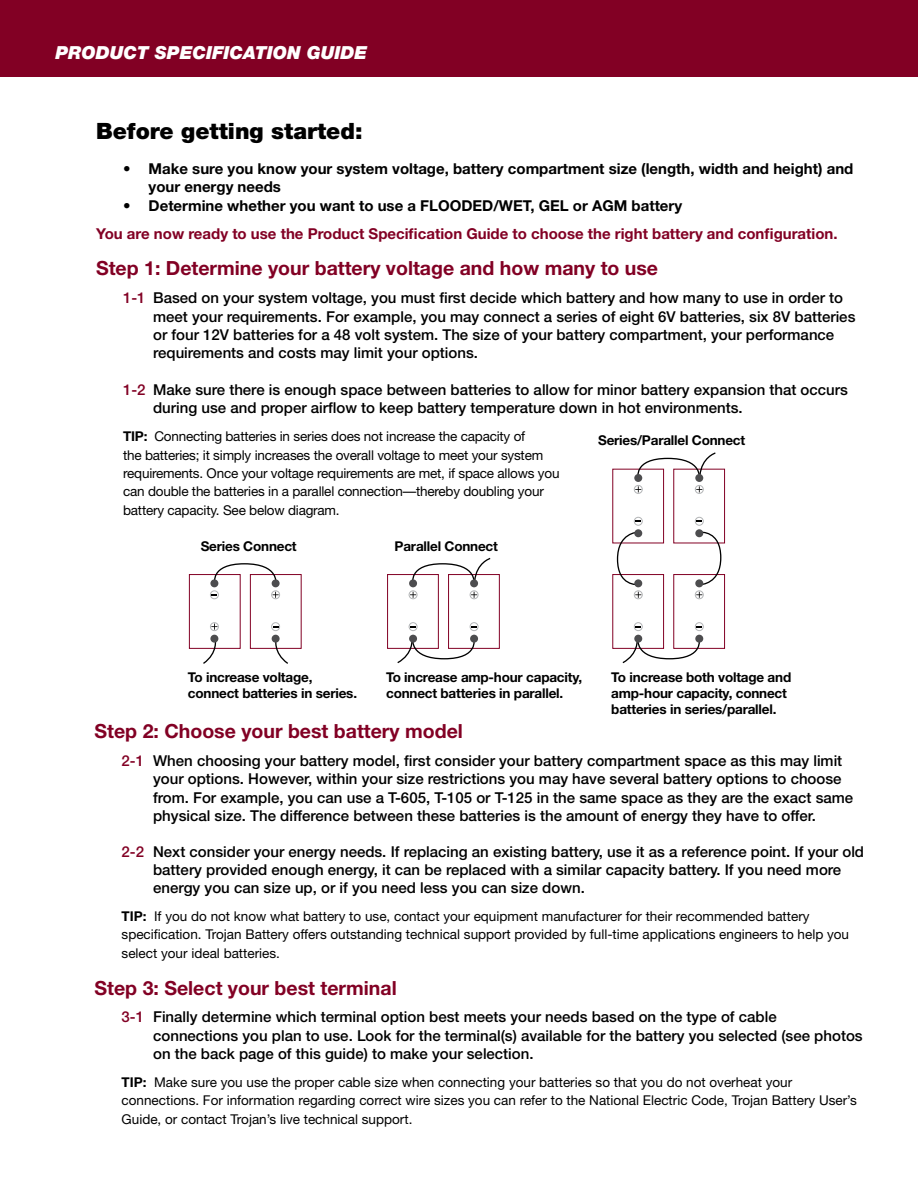
<style>
.page{position:relative;width:918px;height:1187px;background:#fff}
.page>*{position:absolute;margin:0;border:0;box-sizing:border-box;transform-origin:0 0}
.t1{font:900 22.5px "Helvetica Neue";color:#000}
.t2{font:700 19.5px "Helvetica Neue";color:#820024}
.t3{font:italic 900 18px "Helvetica Neue";color:#fff}
.t4{font:500 15px/18.3px "Helvetica Neue";color:#000}
.t5{font:700 15px/18.3px "Helvetica Neue";color:#000}
.t6{font:700 15px "Helvetica Neue";color:#820024}
.t7{font:13.5px/18.3px "Helvetica Neue";color:#000}
.t8{font:700 13.5px/16.2px "Helvetica Neue";letter-spacing:-.015em;color:#000}
.s1{color:#820024}
.s2{font-weight:700}
</style>
<div class="page">
<div style="left:0;top:0;width:917px;height:77px;background:#820024"></div>
<div style="left:189px;top:574px;width:51px;height:75px;border:1px solid #820024"></div>
<div style="left:250px;top:574px;width:51px;height:75px;border:1px solid #820024"></div>
<svg style="left:209px;top:563px;width:72px;height:22px"></svg>
<div style="left:210px;top:579px;width:8px;height:8px;background:#4d4d4f;border-radius:50%"></div>
<div style="left:271px;top:579px;width:8px;height:8px;background:#4d4d4f;border-radius:50%"></div>
<svg style="left:201px;top:640px;width:17px;height:24px"></svg>
<svg style="left:273px;top:637px;width:16px;height:27px"></svg>
<div style="left:210px;top:634px;width:8px;height:8px;background:#4d4d4f;border-radius:50%"></div>
<div style="left:271px;top:634px;width:8px;height:8px;background:#4d4d4f;border-radius:50%"></div>
<div style="left:387px;top:574px;width:51px;height:75px;border:1px solid #820024"></div>
<div style="left:448px;top:574px;width:51px;height:75px;border:1px solid #820024"></div>
<div style="left:409px;top:579px;width:8px;height:8px;background:#4d4d4f;border-radius:50%"></div>
<svg style="left:396px;top:637px;width:83px;height:27px"></svg>
<svg style="left:407px;top:557px;width:84px;height:28px"></svg>
<div style="left:409px;top:634px;width:8px;height:8px;background:#4d4d4f;border-radius:50%"></div>
<div style="left:470px;top:634px;width:8px;height:8px;background:#4d4d4f;border-radius:50%"></div>
<div style="left:470px;top:579px;width:8px;height:8px;background:#4d4d4f;border-radius:50%"></div>
<div style="left:210px;top:590px;width:9px;height:9px;border:1px solid #b2b4b6;border-radius:50%"></div>
<div style="left:210px;top:622px;width:9px;height:9px;border:1px solid #b2b4b6;border-radius:50%"></div>
<svg style="left:211px;top:623px;width:6px;height:6px"></svg>
<div style="left:469px;top:622px;width:9px;height:9px;border:1px solid #b2b4b6;border-radius:50%"></div>
<div style="left:271px;top:622px;width:9px;height:9px;border:1px solid #b2b4b6;border-radius:50%"></div>
<div style="left:408px;top:622px;width:9px;height:9px;border:1px solid #b2b4b6;border-radius:50%"></div>
<div style="left:469px;top:590px;width:9px;height:9px;border:1px solid #b2b4b6;border-radius:50%"></div>
<svg style="left:471px;top:592px;width:6px;height:6px"></svg>
<div style="left:271px;top:590px;width:9px;height:9px;border:1px solid #b2b4b6;border-radius:50%"></div>
<svg style="left:272px;top:592px;width:6px;height:6px"></svg>
<div style="left:408px;top:590px;width:9px;height:9px;border:1px solid #b2b4b6;border-radius:50%"></div>
<svg style="left:410px;top:592px;width:6px;height:6px"></svg>
<svg style="left:698px;top:530px;width:23px;height:56px"></svg>
<svg style="left:616px;top:532px;width:23px;height:54px"></svg>
<div style="left:634px;top:579px;width:8px;height:8px;background:#4d4d4f;border-radius:50%"></div>
<svg style="left:621px;top:637px;width:83px;height:27px"></svg>
<svg style="left:632px;top:452px;width:84px;height:28px"></svg>
<div style="left:634px;top:634px;width:8px;height:8px;background:#4d4d4f;border-radius:50%"></div>
<div style="left:634px;top:529px;width:8px;height:8px;background:#4d4d4f;border-radius:50%"></div>
<div style="left:695px;top:634px;width:8px;height:8px;background:#4d4d4f;border-radius:50%"></div>
<div style="left:695px;top:529px;width:8px;height:8px;background:#4d4d4f;border-radius:50%"></div>
<div style="left:695px;top:579px;width:8px;height:8px;background:#4d4d4f;border-radius:50%"></div>
<div style="left:695px;top:474px;width:8px;height:8px;background:#4d4d4f;border-radius:50%"></div>
<div style="left:694px;top:622px;width:9px;height:9px;border:1px solid #b2b4b6;border-radius:50%"></div>
<div style="left:694px;top:517px;width:9px;height:8px;border:1px solid #b2b4b6;border-radius:50%"></div>
<div style="left:633px;top:622px;width:9px;height:9px;border:1px solid #b2b4b6;border-radius:50%"></div>
<div style="left:633px;top:517px;width:9px;height:8px;border:1px solid #b2b4b6;border-radius:50%"></div>
<div style="left:694px;top:590px;width:9px;height:9px;border:1px solid #b2b4b6;border-radius:50%"></div>
<svg style="left:696px;top:592px;width:6px;height:6px"></svg>
<div style="left:694px;top:485px;width:9px;height:9px;border:1px solid #b2b4b6;border-radius:50%"></div>
<svg style="left:696px;top:486px;width:6px;height:6px"></svg>
<div style="left:633px;top:590px;width:9px;height:9px;border:1px solid #b2b4b6;border-radius:50%"></div>
<svg style="left:635px;top:592px;width:6px;height:6px"></svg>
<div style="left:633px;top:485px;width:9px;height:9px;border:1px solid #b2b4b6;border-radius:50%"></div>
<svg style="left:635px;top:486px;width:6px;height:6px"></svg>
<p class="t3" style="left:56px;top:41px;width:28px">PRODUCT</p>
<p class="t3" style="left:155px;top:41px;width:25px">SPECIFICATION</p>
<p class="t3" style="left:307px;top:41px;width:27px">GUIDE</p>
<h1 class="t1" style="left:96px;top:117px;width:268px">Before getting started:</h1>
<p class="t5" style="left:148px;top:159px;width:706px;text-indent:-26px">• Make sure you know your system voltage, battery compartment size (length, width and height) and your energy needs</p>
<p class="t5" style="left:123px;top:196px;width:560px">• Determine whether you want to use a FLOODED/WET, GEL or AGM battery</p>
<p class="t6" style="left:96px;top:224px;width:742px">You are now ready to use the Product Specification Guide to choose the right battery and configuration.</p>
<h2 class="t2" style="left:96px;top:256px;width:563px">Step 1: Determine your battery voltage and how many to use</h2>
<p class="t4" style="left:153px;top:288px;width:703px;text-indent:-30px"><span class="s1">1-1</span> Based on your system voltage, you must first decide which battery and how many to use in order to meet your requirements. For example, you may connect a series of eight 6V batteries, six 8V batteries or four 12V batteries for a 48 volt system. The size of your battery compartment, your performance requirements and costs may limit your options.</p>
<p class="t4" style="left:153px;top:380px;width:696px;text-indent:-30px"><span class="s1">1-2</span> Make sure there is enough space between batteries to allow for minor battery expansion that occurs during use and proper airflow to keep battery temperature down in hot environments.</p>
<p class="t7" style="left:123px;top:427px;width:438px"><span class="s2">TIP:</span> Connecting batteries in series does not increase the capacity of<br>the batteries; it simply increases the overall voltage to meet your system requirements. Once your voltage requirements are met, if space allows you can double the batteries in a parallel connection—thereby doubling your battery capacity. See below diagram.</p>
<p class="t8" style="left:598px;top:432px;width:149px">Series/Parallel Connect</p>
<p class="t8" style="left:201px;top:538px;width:97px">Series Connect</p>
<p class="t8" style="left:394px;top:538px;width:105px">Parallel Connect</p>
<p class="t8" style="left:188px;top:668px;width:171px">To increase voltage, connect batteries in series.</p>
<p class="t8" style="left:386px;top:668px;width:197px">To increase amp-hour capacity, connect batteries in parallel.</p>
<p class="t8" style="left:611px;top:668px;width:181px">To increase both voltage and amp-hour capacity, connect batteries in series/parallel.</p>
<h2 class="t2" style="left:94px;top:719px;width:370px">Step 2: Choose your best battery model</h2>
<p class="t4" style="left:153px;top:751px;width:701px;text-indent:-32px"><span class="s1">2-1</span> When choosing your battery model, first consider your battery compartment space as this may limit your options. However, within your size restrictions you may have several battery options to choose from. For example, you can use a T-605, T-105 or T-125 in the same space as they are the exact same physical size. The difference between these batteries is the amount of energy they have to offer.</p>
<p class="t4" style="left:153px;top:842px;width:712px;text-indent:-32px"><span class="s1">2-2</span> Next consider your energy needs. If replacing an existing battery, use it as a reference point. If your old battery provided enough energy, it can be replaced with a similar capacity battery. If you need more energy you can size up, or if you need less you can size down.</p>
<p class="t7" style="left:122px;top:907px;width:728px"><span class="s2">TIP:</span> If you do not know what battery to use, contact your equipment manufacturer for their recommended battery specification. Trojan Battery offers outstanding technical support provided by full-time applications engineers to help you select your ideal batteries.</p>
<h2 class="t2" style="left:94px;top:975px;width:303px">Step 3: Select your best terminal</h2>
<p class="t4" style="left:153px;top:1007px;width:710px;text-indent:-32px"><span class="s1">3-1</span> Finally determine which terminal option best meets your needs based on the type of cable connections you plan to use. Look for the terminal(s) available for the battery you selected (see photos on the back page of this guide) to make your selection.</p>
<p class="t7" style="left:122px;top:1072px;width:736px"><span class="s2">TIP:</span> Make sure you use the proper cable size when connecting your batteries so that you do not overheat your connections. For information regarding correct wire sizes you can refer to the National Electric Code, Trojan Battery User’s<br>Guide, or contact Trojan’s live technical support.</p>
</div>
